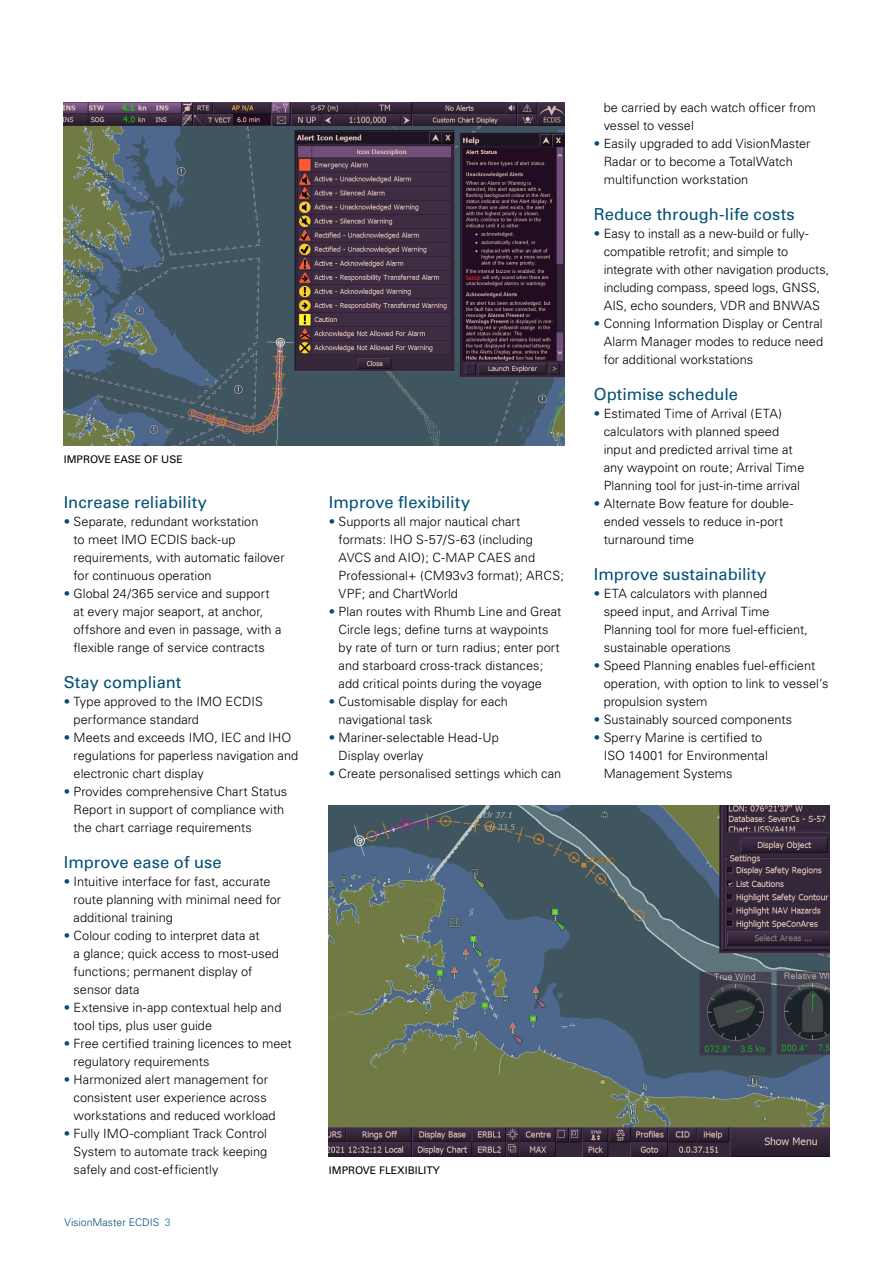
<style>
.page{position:relative;width:893px;height:1263px;background:#fff}
.page>*{position:absolute;margin:0;border:0;box-sizing:border-box;transform-origin:0 0}
.t1{font:500 16.5px "Univers CE";color:#004f74}
.t2{font:300 12.75px/18px "Univers CE";color:#000}
.t3{font:500 10.5px "Univers CE";color:#000}
.t4{font:300 10.5px "Univers CE";color:#004f74}
.s1{color:#004f74}
.s2{color:#097ca9}
</style>
<div class="page">
<img style="left:64px;top:102px;width:500px;height:343px">
<img style="left:329px;top:805px;width:500px;height:351px">
<p class="t3" style="left:64px;top:453px;width:120px">IMPROVE EASE OF USE</p>
<p class="t1" style="left:64px;top:493px;width:145px">Increase reliability</p>
<p class="t2" style="left:74px;top:513px;width:212px;text-indent:-10px"><span class="s1">•</span> Separate, redundant workstation<br>to meet IMO ECDIS back-up requirements, with automatic failover for continuous operation</p>
<p class="t2" style="left:74px;top:585px;width:209px;text-indent:-10px"><span class="s1">•</span> Global 24/365 service and support at every major seaport, at anchor, offshore and even in passage, with a flexible range of service contracts</p>
<p class="t1" style="left:64px;top:673px;width:119px">Stay compliant</p>
<p class="t2" style="left:74px;top:693px;width:191px;text-indent:-10px"><span class="s1">•</span> Type approved to the IMO ECDIS performance standard</p>
<p class="t2" style="left:74px;top:729px;width:226px;text-indent:-10px"><span class="s1">•</span> Meets and exceeds IMO, IEC and IHO regulations for paperless navigation and electronic chart display</p>
<p class="t2" style="left:74px;top:783px;width:215px;text-indent:-10px"><span class="s1">•</span> Provides comprehensive Chart Status<br>Report in support of compliance with the chart carriage requirements</p>
<p class="t1" style="left:64px;top:853px;width:159px">Improve ease of use</p>
<p class="t2" style="left:74px;top:873px;width:209px;text-indent:-10px"><span class="s1">•</span> Intuitive interface for fast, accurate route planning with minimal need for additional training</p>
<p class="t2" style="left:74px;top:927px;width:207px;text-indent:-10px"><span class="s1">•</span> Colour coding to interpret data at<br>a glance; quick access to most-used functions; permanent display of sensor data</p>
<p class="t2" style="left:74px;top:999px;width:209px;text-indent:-10px"><span class="s1">•</span> Extensive in-app contextual help and tool tips, plus user guide</p>
<p class="t2" style="left:74px;top:1035px;width:220px;text-indent:-10px"><span class="s1">•</span> Free certified training licences to meet regulatory requirements</p>
<p class="t2" style="left:74px;top:1071px;width:204px;text-indent:-10px"><span class="s1">•</span> Harmonized alert management for consistent user experience across workstations and reduced workload</p>
<p class="t2" style="left:74px;top:1125px;width:195px;text-align:justify;text-indent:-10px"><span class="s1">•</span> Fully IMO-compliant Track Control System to automate track keeping safely and cost-efficiently</p>
<p class="t4" style="left:65px;top:1216px;width:108px">VisionMaster ECDIS <span class="s2">3</span></p>
<p class="t1" style="left:329px;top:493px;width:143px">Improve flexibility</p>
<p class="t2" style="left:339px;top:513px;width:227px;text-indent:-10px"><span class="s1">•</span> Supports all major nautical chart formats: IHO S-57/S-63 (including<br>AVCS and AIO); C-MAP CAES and<br>Professional+ (CM93v3 format); ARCS;<br>VPF; and ChartWorld</p>
<p class="t2" style="left:339px;top:603px;width:224px;text-indent:-10px"><span class="s1">•</span> Plan routes with Rhumb Line and Great Circle legs; define turns at waypoints by rate of turn or turn radius; enter port and starboard cross-track distances; add critical points during the voyage</p>
<p class="t2" style="left:339px;top:693px;width:171px;text-indent:-10px"><span class="s1">•</span> Customisable display for each navigational task</p>
<p class="t2" style="left:339px;top:729px;width:162px;text-indent:-10px"><span class="s1">•</span> Mariner-selectable Head-Up<br>Display overlay</p>
<p class="t2" style="left:329px;top:765px;width:234px"><span class="s1">•</span> Create personalised settings which can</p>
<p class="t2" style="left:604px;top:99px;width:214px">be carried by each watch officer from vessel to vessel</p>
<p class="t2" style="left:604px;top:135px;width:208px;text-indent:-10px"><span class="s1">•</span> Easily upgraded to add VisionMaster<br>Radar or to become a TotalWatch multifunction workstation</p>
<p class="t1" style="left:594px;top:205px;width:202px">Reduce through-life costs</p>
<p class="t2" style="left:604px;top:225px;width:227px;text-indent:-10px"><span class="s1">•</span> Easy to install as a new-build or fully&shy;compatible retrofit; and simple to integrate with other navigation products, including compass, speed logs, GNSS, AIS, echo sounders, VDR and BNWAS</p>
<p class="t2" style="left:604px;top:315px;width:221px;text-align:justify;text-indent:-10px"><span class="s1">•</span> Conning Information Display or Central Alarm Manager modes to reduce need for additional workstations</p>
<p class="t1" style="left:594px;top:385px;width:146px">Optimise schedule</p>
<p class="t2" style="left:604px;top:405px;width:202px;text-indent:-10px"><span class="s1">•</span> Estimated Time of Arrival (ETA) calculators with planned speed input and predicted arrival time at any waypoint on route; Arrival Time Planning tool for just-in-time arrival</p>
<p class="t2" style="left:604px;top:495px;width:191px;text-indent:-10px"><span class="s1">•</span> Alternate Bow feature for double&shy;ended vessels to reduce in-port turnaround time</p>
<p class="t1" style="left:594px;top:565px;width:174px">Improve sustainability</p>
<p class="t2" style="left:604px;top:585px;width:206px;text-indent:-10px"><span class="s1">•</span> ETA calculators with planned<br>speed input, and Arrival Time<br>Planning tool for more fuel-efficient, sustainable operations</p>
<p class="t2" style="left:604px;top:657px;width:226px;text-indent:-10px"><span class="s1">•</span> Speed Planning enables fuel-efficient operation, with option to link to vessel’s propulsion system</p>
<p class="t2" style="left:594px;top:711px;width:200px"><span class="s1">•</span> Sustainably sourced components</p>
<p class="t2" style="left:604px;top:729px;width:166px;text-indent:-10px"><span class="s1">•</span> Sperry Marine is certified to<br>ISO 14001 for Environmental<br>Management Systems</p>
<p class="t3" style="left:329px;top:1164px;width:113px">IMPROVE FLEXIBILITY</p>
</div>
